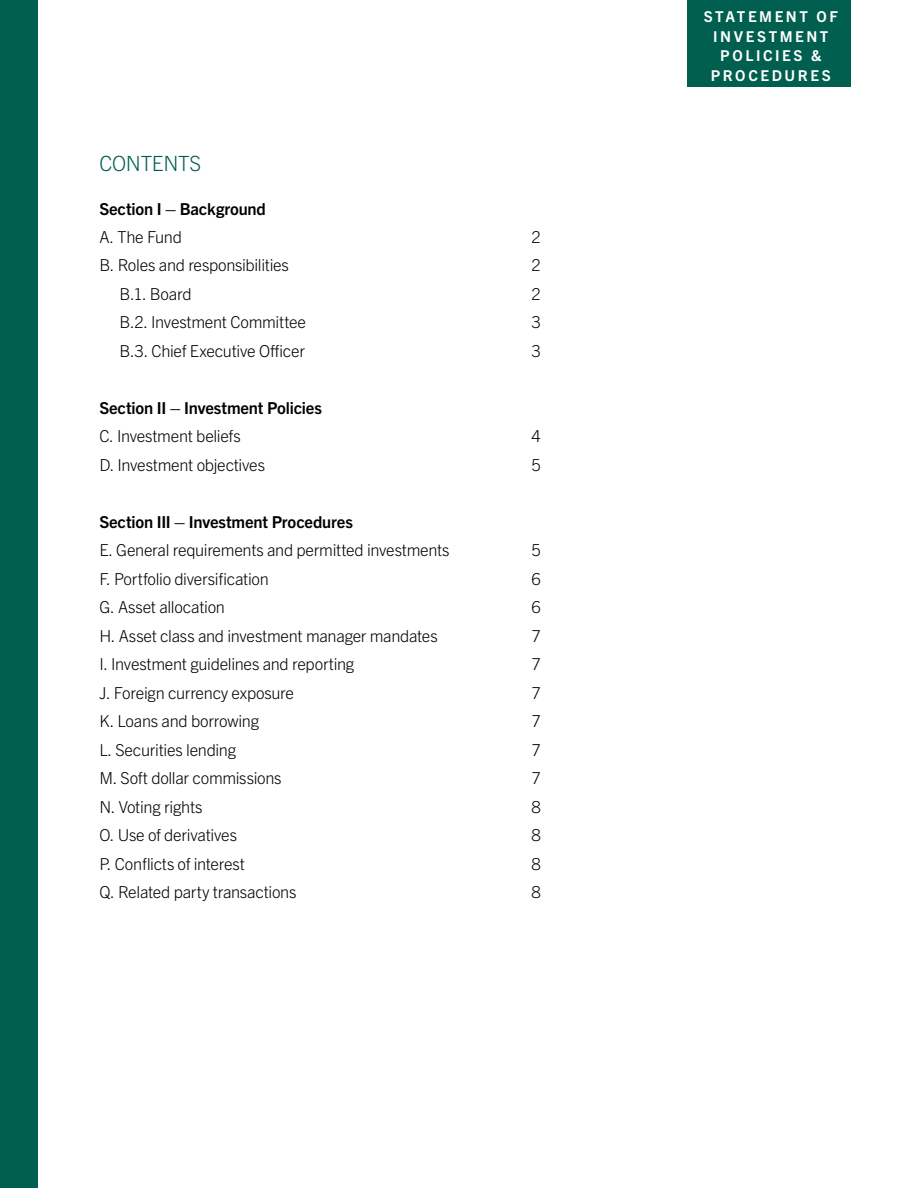
<style>
.page{position:relative;width:918px;height:1188px;background:#fff}
.page>*{position:absolute;margin:0;border:0;box-sizing:border-box;transform-origin:0 0}
.t1{font:300 21px "Trade Gothic Next LT Pro";letter-spacing:-.015em;color:#005f4f}
.t2{font:300 16.5px "Trade Gothic Next LT Pro";letter-spacing:-.02em;color:#000}
.t3{font:700 16.5px "Trade Gothic Next LT Pro";letter-spacing:-.01em;color:#000}
.t4{font:700 15px/19.5px "Trade Gothic Next LT Pro";letter-spacing:.17em;color:#fff;text-align:center}
</style>
<div class="page">
<div style="left:0;top:0;width:38px;height:1188px;background:#005f4f"></div>
<div style="left:687px;top:0;width:163px;height:87px;background:#005f4f"></div>
<h2 class="t1" style="left:99px;top:149px;width:103px">CONTENTS</h2>
<p class="t3" style="left:99px;top:197px;width:168px">Section I – Background</p>
<p class="t2" style="left:99px;top:226px;width:84px">A. The Fund</p>
<p class="t2" style="left:531px;top:226px;width:11px">2</p>
<p class="t2" style="left:99px;top:254px;width:191px">B. Roles and responsibilities</p>
<p class="t2" style="left:531px;top:254px;width:11px">2</p>
<p class="t2" style="left:120px;top:282px;width:73px">B.1. Board</p>
<p class="t2" style="left:531px;top:282px;width:11px">2</p>
<p class="t2" style="left:120px;top:311px;width:188px">B.2. Investment Committee</p>
<p class="t2" style="left:531px;top:311px;width:11px">3</p>
<p class="t2" style="left:120px;top:339px;width:187px">B.3. Chief Executive Officer</p>
<p class="t2" style="left:531px;top:339px;width:11px">3</p>
<p class="t3" style="left:99px;top:396px;width:224px">Section II – Investment Policies</p>
<p class="t2" style="left:99px;top:425px;width:143px">C. Investment beliefs</p>
<p class="t2" style="left:531px;top:425px;width:11px">4</p>
<p class="t2" style="left:99px;top:453px;width:167px">D. Investment objectives</p>
<p class="t2" style="left:531px;top:453px;width:11px">5</p>
<p class="t3" style="left:99px;top:510px;width:255px">Section III – Investment Procedures</p>
<p class="t2" style="left:99px;top:539px;width:352px">E. General requirements and permitted investments</p>
<p class="t2" style="left:531px;top:539px;width:11px">5</p>
<p class="t2" style="left:99px;top:567px;width:171px">F. Portfolio diversification</p>
<p class="t2" style="left:531px;top:567px;width:11px">6</p>
<p class="t2" style="left:99px;top:596px;width:127px">G. Asset allocation</p>
<p class="t2" style="left:531px;top:596px;width:11px">6</p>
<p class="t2" style="left:99px;top:624px;width:340px">H. Asset class and investment manager mandates</p>
<p class="t2" style="left:531px;top:624px;width:11px">7</p>
<p class="t2" style="left:99px;top:653px;width:257px">I. Investment guidelines and reporting</p>
<p class="t2" style="left:531px;top:653px;width:11px">7</p>
<p class="t2" style="left:99px;top:681px;width:196px">J. Foreign currency exposure</p>
<p class="t2" style="left:531px;top:681px;width:11px">7</p>
<p class="t2" style="left:99px;top:710px;width:161px">K. Loans and borrowing</p>
<p class="t2" style="left:531px;top:710px;width:11px">7</p>
<p class="t2" style="left:99px;top:738px;width:138px">L. Securities lending</p>
<p class="t2" style="left:531px;top:738px;width:11px">7</p>
<p class="t2" style="left:99px;top:767px;width:184px">M. Soft dollar commissions</p>
<p class="t2" style="left:531px;top:767px;width:11px">7</p>
<p class="t2" style="left:99px;top:795px;width:105px">N. Voting rights</p>
<p class="t2" style="left:531px;top:795px;width:11px">8</p>
<p class="t2" style="left:99px;top:824px;width:139px">O. Use of derivatives</p>
<p class="t2" style="left:531px;top:824px;width:11px">8</p>
<p class="t2" style="left:99px;top:852px;width:147px">P. Conflicts of interest</p>
<p class="t2" style="left:531px;top:852px;width:11px">8</p>
<p class="t2" style="left:99px;top:881px;width:199px">Q. Related party transactions</p>
<p class="t2" style="left:531px;top:881px;width:11px">8</p>
<p class="t4" style="left:704px;top:6px;width:136px">STATEMENT OF<br>INVESTMENT<br>POLICIES &amp;<br>PROCEDURES</p>
</div>
